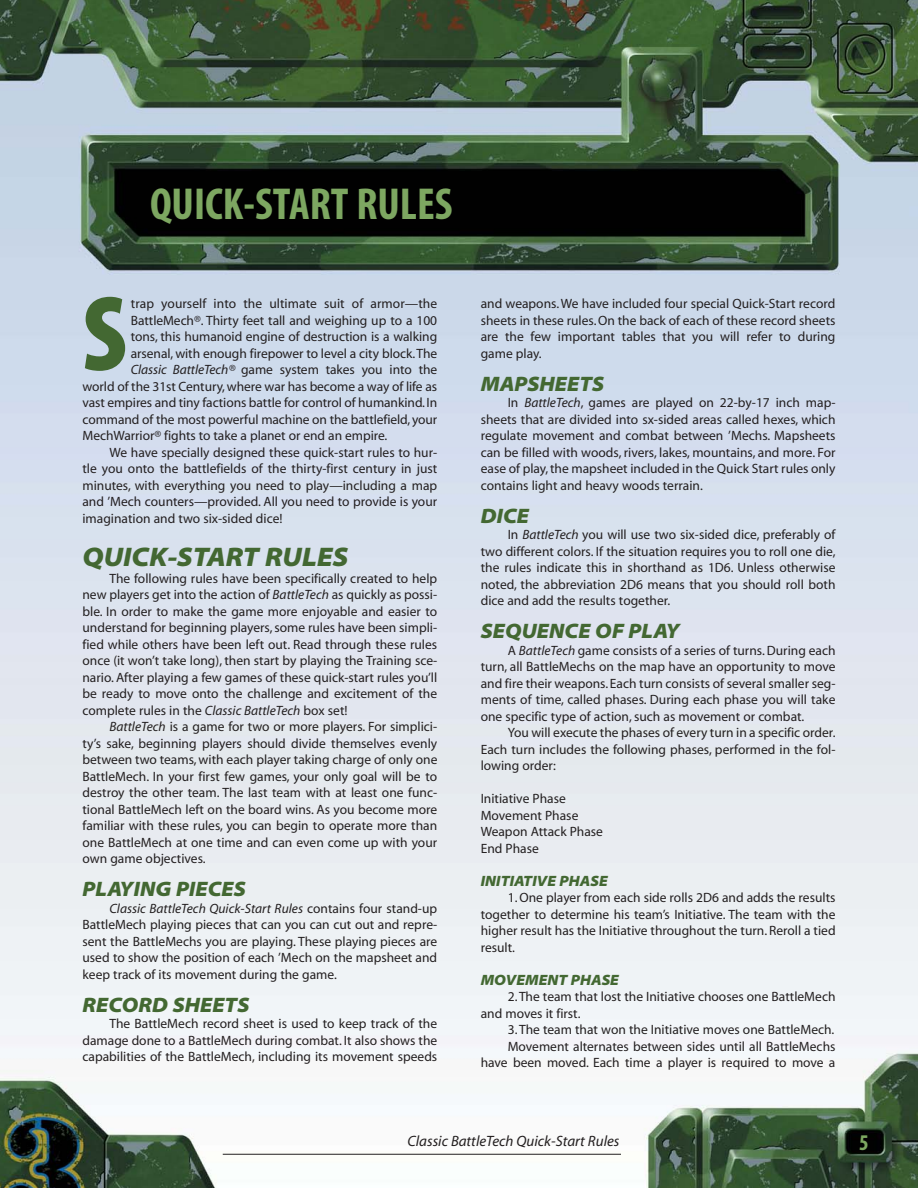
<style>
.page{position:relative;width:918px;height:1188px;background:#fff}
.page>*{position:absolute;margin:0;border:0;box-sizing:border-box;transform-origin:0 0}
.t1{font:108px "Myriad MM 830 300";color:#436832}
.t2{font:45px "Myriad MM 700 300";color:#7da761}
.t3{font:27px "Myriad MM It 830 700";color:#436832}
.t4{font:22.5px "Myriad MM 700 300";color:#7da761}
.t5{font:21px "Myriad MM It 830 700";color:#436832}
.t6{font:15px "Myriad MM It 400 600";color:#231f20}
.t7{font:15px "Myriad MM It 830 700";color:#436832}
.t8{font:13.5px/16.5px "Myriad MM 400 600";color:#231f20;text-align:justify}
.t9{font:13.5px "Myriad MM It 400 600";color:#231f20}
.s1{font-family:"Myriad MM It 400 600"}
.s2{font-family:"Myriad MM 400 600"}
</style>
<div class="page">
<img style="left:0;top:0;width:918px;height:1188px">
<hr style="left:223px;top:1154px;width:398px;height:1px;background:#231f20">
<h2 class="t2" style="left:150px;top:187px;width:304px">QUICK-START RULES</h2>
<h1 class="t1" style="left:82px;top:293px;width:46px">S</h1>
<p class="t8" style="left:131px;top:297px;width:308px">trap yourself into the ultimate suit of armor—the</p>
<p class="t8" style="left:131px;top:313px;width:308px">BattleMech®. Thirty feet tall and weighing up to a 100</p>
<p class="t8" style="left:131px;top:330px;width:308px">tons, this humanoid engine of destruction is a walking</p>
<p class="t8" style="left:131px;top:346px;width:308px">arsenal, with enough firepower to level a city block.The</p>
<p class="t8" style="left:131px;top:363px;width:308px"><span class="s1">Classic BattleTech®</span> game system takes you into the</p>
<p class="t8" style="left:83px;top:379px;width:356px">world of the 31st Century, where war has become a way of life as</p>
<p class="t8" style="left:83px;top:396px;width:356px">vast empires and tiny factions battle for control of humankind. In</p>
<p class="t8" style="left:83px;top:412px;width:356px">command of the most powerful machine on the battlefield, your</p>
<p class="t8" style="left:83px;top:429px;width:306px">MechWarrior® fights to take a planet or end an empire.</p>
<p class="t8" style="left:110px;top:445px;width:329px">We have specially designed these quick-start rules to hur-</p>
<p class="t8" style="left:83px;top:462px;width:356px">tle you onto the battlefields of the thirty-first century in just</p>
<p class="t8" style="left:83px;top:478px;width:356px">minutes, with everything you need to play—including a map</p>
<p class="t8" style="left:83px;top:495px;width:356px">and ’Mech counters—provided. All you need to provide is your</p>
<p class="t8" style="left:83px;top:511px;width:202px">imagination and two six-sided dice!</p>
<h3 class="t3" style="left:82px;top:547px;width:267px">QUICK-START RULES</h3>
<p class="t8" style="left:82px;top:571px;width:356px;text-indent:27px">The following rules have been specifically created to help new players get into the action of <span class="s1">BattleTech</span> as quickly as possi&shy;ble. In order to make the game more enjoyable and easier to understand for beginning players, some rules have been simpli&shy;fied while others have been left out. Read through these rules once (it won’t take long), then start by playing the Training sce&shy;nario. After playing a few games of these quick-start rules you’ll be ready to move onto the challenge and excitement of the complete rules in the <span class="s1">Classic BattleTech</span> box set!</p>
<p class="t8" style="left:83px;top:720px;width:356px;text-indent:27px"><span class="s1">BattleTech</span> is a game for two or more players. For simplici&shy;ty’s sake, beginning players should divide themselves evenly between two teams, with each player taking charge of only one BattleMech. In your first few games, your only goal will be to destroy the other team. The last team with at least one func&shy;tional BattleMech left on the board wins. As you become more familiar with these rules, you can begin to operate more than one BattleMech at one time and can even come up with your own game objectives.</p>
<h3 class="t5" style="left:82px;top:881px;width:165px">PLAYING PIECES</h3>
<p class="t9" style="left:110px;top:903px;width:329px">Classic BattleTech Quick-Start Rules <span class="s2">contains four stand-up</span></p>
<p class="t8" style="left:82px;top:918px;width:356px">BattleMech playing pieces that can you can cut out and repre&shy;sent the BattleMechs you are playing. These playing pieces are used to show the position of each ’Mech on the mapsheet and keep track of its movement during the game.</p>
<h3 class="t5" style="left:82px;top:997px;width:168px">RECORD SHEETS</h3>
<p class="t8" style="left:82px;top:1017px;width:356px;text-indent:27px">The BattleMech record sheet is used to keep track of the damage done to a BattleMech during combat. It also shows the capabilities of the BattleMech, including its movement speeds</p>
<p class="t8" style="left:481px;top:297px;width:356px">and weapons. We have included four special Quick-Start record sheets in these rules. On the back of each of these record sheets are the few important tables that you will refer to during game play.</p>
<h3 class="t5" style="left:481px;top:376px;width:125px">MAPSHEETS</h3>
<p class="t8" style="left:481px;top:396px;width:356px;text-indent:27px">In <span class="s1">BattleTech</span>, games are played on 22-by-17 inch map&shy;sheets that are divided into sx-sided areas called hexes, which regulate movement and combat between ’Mechs. Mapsheets can be filled with woods, rivers, lakes, mountains, and more. For ease of play, the mapsheet included in the Quick Start rules only contains light and heavy woods terrain.</p>
<h3 class="t5" style="left:481px;top:508px;width:50px">DICE</h3>
<p class="t8" style="left:481px;top:528px;width:356px;text-indent:27px">In <span class="s1">BattleTech</span> you will use two six-sided dice, preferably of two different colors. If the situation requires you to roll one die, the rules indicate this in shorthand as 1D6. Unless otherwise noted, the abbreviation 2D6 means that you should roll both dice and add the results together.</p>
<h3 class="t5" style="left:481px;top:623px;width:201px">SEQUENCE OF PLAY</h3>
<p class="t8" style="left:481px;top:643px;width:356px;text-indent:27px">A <span class="s1">BattleTech</span> game consists of a series of turns. During each turn, all BattleMechs on the map have an opportunity to move and fire their weapons. Each turn consists of several smaller seg&shy;ments of time, called phases. During each phase you will take one specific type of action, such as movement or combat.</p>
<p class="t8" style="left:481px;top:726px;width:356px;text-indent:27px">You will execute the phases of every turn in a specific order.<br>Each turn includes the following phases, performed in the fol&shy;lowing order:</p>
<p class="t8" style="left:481px;top:792px;width:124px;text-align:left">Initiative Phase<br>Movement Phase<br>Weapon Attack Phase<br>End Phase</p>
<p class="t7" style="left:481px;top:875px;width:129px">INITIATIVE PHASE</p>
<p class="t8" style="left:481px;top:891px;width:356px;text-indent:27px">1. One player from each side rolls 2D6 and adds the results together to determine his team’s Initiative. The team with the higher result has the Initiative throughout the turn. Reroll a tied result.</p>
<p class="t7" style="left:481px;top:974px;width:140px">MOVEMENT PHASE</p>
<p class="t8" style="left:481px;top:990px;width:356px;text-indent:27px">2. The team that lost the Initiative chooses one BattleMech and moves it first.</p>
<p class="t8" style="left:481px;top:1023px;width:356px;text-align:right">3. The team that won the Initiative moves one BattleMech.<br>Movement alternates between sides until all BattleMechs have been moved. Each time a player is required to move a</p>
<p class="t6" style="left:408px;top:1135px;width:213px">Classic BattleTech Quick-Start Rules</p>
<h3 class="t4" style="left:859px;top:1134px;width:11px">5</h3>
</div>
